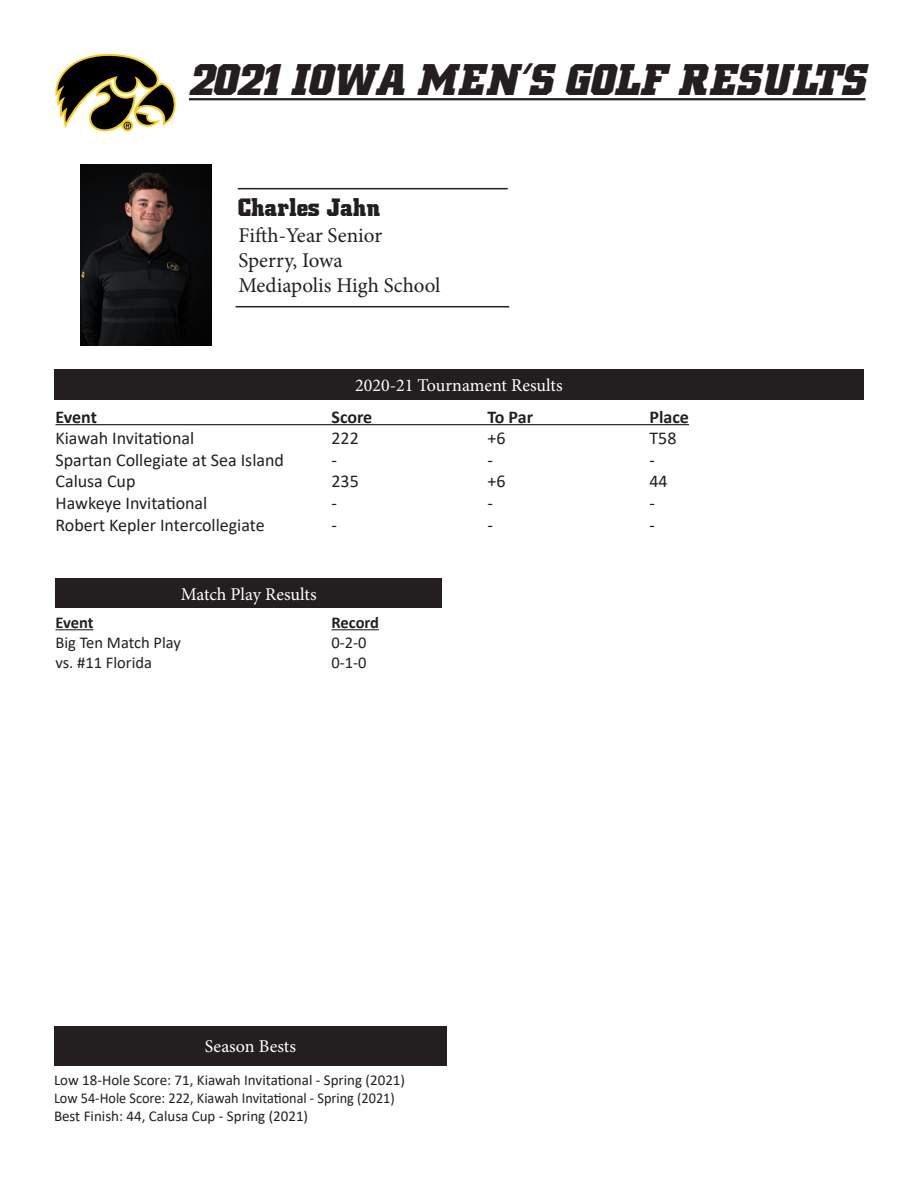
<style>
.page{position:relative;width:918px;height:1188px;background:#fff}
.page>*{position:absolute;margin:0;border:0;box-sizing:border-box;transform-origin:0 0}
.t1{font:italic 700 45px "Hawkeye";letter-spacing:.02em;color:#231f20}
.t2{font:700 25.5px "Hawkeye";color:#231f20}
.t3{font:21px "Minion Pro";color:#231f20}
.t4{font:18px "Calibri";color:#231f20}
.t5{font:18px "Minion Pro";color:#fff}
.t6{font:700 18px "Calibri";color:#231f20}
.t7{font:16.5px "Calibri";color:#231f20}
.t8{font:700 16.5px "Calibri";letter-spacing:-.01em;color:#231f20}
.t9{font:15px "Calibri";color:#231f20}
.t10{font:15px "Calibri";color:#231f20;scale:.95 1}
</style>
<div class="page">
<img style="left:81px;top:164px;width:130px;height:181px">
<div style="left:54px;top:369px;width:810px;height:31px;background:#231f20"></div>
<hr style="left:238px;top:188px;width:270px;height:1px;background:#231f20">
<hr style="left:236px;top:306px;width:273px;height:1px;background:#231f20">
<div style="left:54px;top:1026px;width:393px;height:39px;background:#231f20"></div>
<hr style="left:56px;top:424px;width:633px;height:1px;background:#231f20">
<div style="left:56px;top:579px;width:386px;height:29px;background:#231f20"></div>
<hr style="left:56px;top:629px;width:38px;height:1px;background:#231f20">
<hr style="left:332px;top:629px;width:47px;height:1px;background:#231f20">
<svg style="left:56px;top:54px;width:120px;height:78px"></svg>
<hr style="left:189px;top:98px;width:676px;height:2px;background:#231f20">
<p class="t1" style="left:189px;top:54px;width:678px">2021 IOWA MEN’S GOLF RESULTS</p>
<p class="t2" style="left:238px;top:193px;width:144px">Charles Jahn</p>
<p class="t3" style="left:238px;top:221px;width:145px">Fifth-Year Senior</p>
<p class="t3" style="left:238px;top:246px;width:106px">Sperry, Iowa</p>
<p class="t3" style="left:238px;top:271px;width:204px">Mediapolis High School</p>
<p class="t5" style="left:355px;top:373px;width:209px">2020-21 Tournament Results</p>
<p class="t6" style="left:56px;top:404px;width:43px">Event</p>
<p class="t6" style="left:331px;top:404px;width:42px">Score</p>
<p class="t6" style="left:487px;top:404px;width:47px">To Par</p>
<p class="t6" style="left:649px;top:404px;width:41px">Place</p>
<p class="t4" style="left:56px;top:426px;width:140px">Kiawah Invitational</p>
<p class="t4" style="left:331px;top:426px;width:29px">222</p>
<p class="t4" style="left:488px;top:426px;width:20px">+6</p>
<p class="t4" style="left:650px;top:426px;width:29px">T58</p>
<p class="t4" style="left:56px;top:447px;width:230px">Spartan Collegiate at Sea Island</p>
<p class="t4" style="left:331px;top:447px;width:7px">-</p>
<p class="t4" style="left:488px;top:447px;width:7px">-</p>
<p class="t4" style="left:650px;top:447px;width:7px">-</p>
<p class="t4" style="left:56px;top:469px;width:82px">Calusa Cup</p>
<p class="t4" style="left:331px;top:469px;width:29px">235</p>
<p class="t4" style="left:488px;top:469px;width:20px">+6</p>
<p class="t4" style="left:650px;top:469px;width:20px">44</p>
<p class="t4" style="left:56px;top:491px;width:153px">Hawkeye Invitational</p>
<p class="t4" style="left:331px;top:491px;width:7px">-</p>
<p class="t4" style="left:488px;top:491px;width:7px">-</p>
<p class="t4" style="left:650px;top:491px;width:7px">-</p>
<p class="t4" style="left:56px;top:512px;width:211px">Robert Kepler Intercollegiate</p>
<p class="t4" style="left:331px;top:512px;width:7px">-</p>
<p class="t4" style="left:487px;top:512px;width:7px">-</p>
<p class="t4" style="left:649px;top:512px;width:7px">-</p>
<p class="t5" style="left:181px;top:582px;width:137px">Match Play Results</p>
<p class="t8" style="left:56px;top:611px;width:40px">Event</p>
<p class="t8" style="left:332px;top:611px;width:49px">Record</p>
<p class="t7" style="left:56px;top:631px;width:127px">Big Ten Match Play</p>
<p class="t7" style="left:331px;top:631px;width:37px">0-2-0</p>
<p class="t7" style="left:56px;top:651px;width:98px">vs. #11 Florida</p>
<p class="t7" style="left:331px;top:651px;width:37px">0-1-0</p>
<p class="t5" style="left:205px;top:1034px;width:93px">Season Bests</p>
<p class="t9" style="left:54px;top:1070px;width:353px">Low 18-Hole Score: 71, Kiawah Invitational - Spring (2021)</p>
<p class="t10" style="left:54px;top:1088px;width:360px">Low 54-Hole Score: 222, Kiawah Invitational - Spring (2021)</p>
<p class="t9" style="left:54px;top:1106px;width:256px">Best Finish: 44, Calusa Cup - Spring (2021)</p>
</div>
